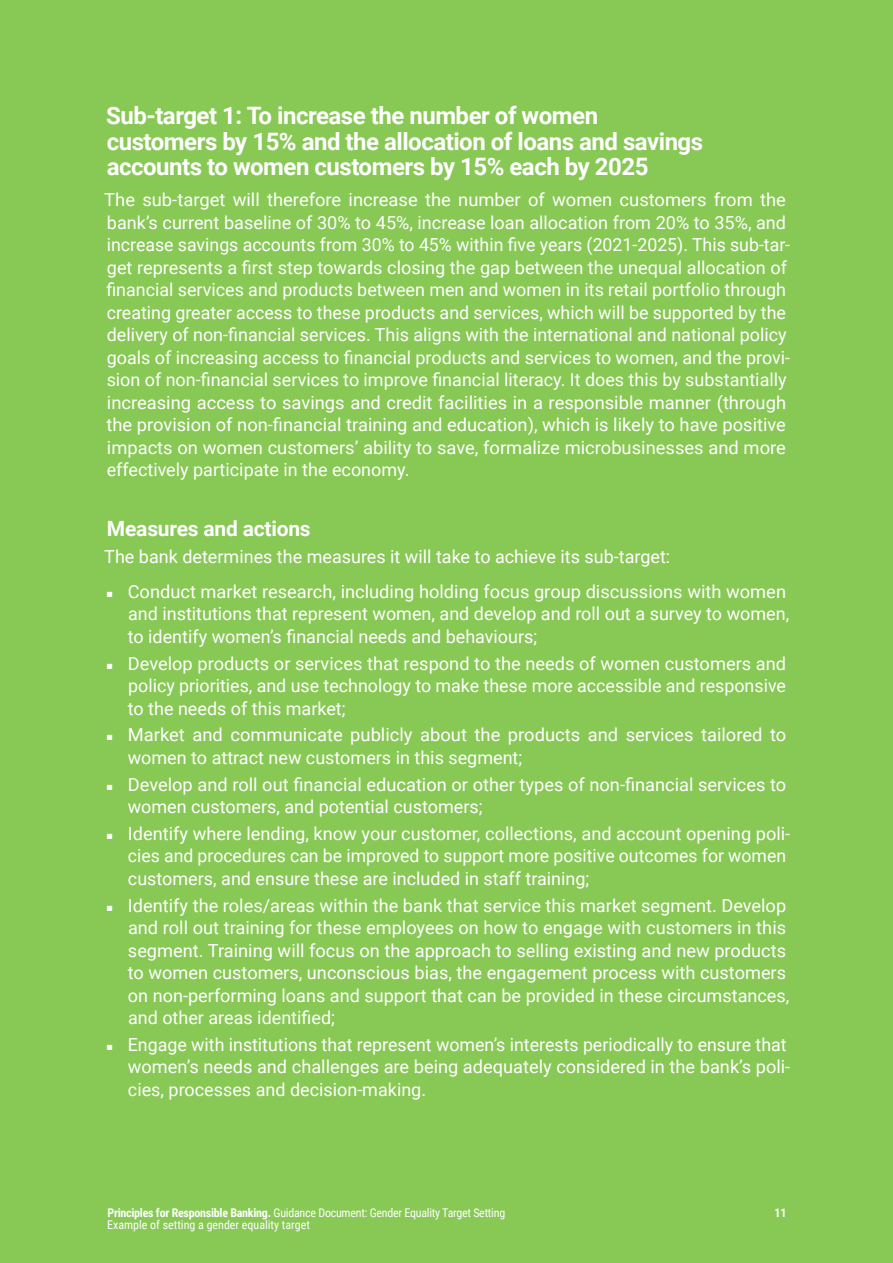
<style>
.page{position:relative;width:893px;height:1263px;background:#88c855}
.page>*{position:absolute;margin:0;border:0;box-sizing:border-box;transform-origin:0 0}
.t1{font:700 24px/25.5px "Roboto";letter-spacing:-.02em;color:#fff}
.t2{font:700 21px "Roboto";letter-spacing:-.01em;color:#fff}
.t3{font:18px/22.5px "Roboto";color:#fff}
.t4{font:12px "Roboto Condensed";letter-spacing:-.02em;color:#fff}
.t5{font:12px "Roboto Condensed";color:#fff}
.t6{font:700 12px "Roboto Condensed";color:#fff}
.s1{font-weight:700}
</style>
<div class="page">
<h1 class="t1" style="left:106px;top:102px;width:598px">Sub-target 1: To increase the number of women customers by 15% and the allocation of loans and savings accounts to women customers by 15% each by 2025</h1>
<p class="t3" style="left:104px;top:188px;width:687px">The sub-target will therefore increase the number of women customers from the bank’s current baseline of 30% to 45%, increase loan allocation from 20% to 35%, and increase savings accounts from 30% to 45% within five years (2021-2025). This sub-tar&shy;get represents a first step towards closing the gap between the unequal allocation of financial services and products between men and women in its retail portfolio through creating greater access to these products and services, which will be supported by the delivery of non-financial services. This aligns with the international and national policy goals of increasing access to financial products and services to women, and the provi&shy;sion of non-financial services to improve financial literacy. It does this by substantially increasing access to savings and credit facilities in a responsible manner (through the provision of non-financial training and education), which is likely to have positive impacts on women customers’ ability to save, formalize microbusinesses and more effectively participate in the economy.</p>
<p class="t2" style="left:107px;top:514px;width:205px">Measures and actions</p>
<p class="t3" style="left:104px;top:538px;width:683px;line-height:35.2px">The bank determines the measures it will take to achieve its sub-target:<br>◾ Conduct market research, including holding focus group discussions with women</p>
<p class="t3" style="left:128px;top:602px;width:663px">and institutions that represent women, and develop and roll out a survey to women, to identify women’s financial needs and behaviours;</p>
<p class="t3" style="left:128px;top:651px;width:660px;text-align:justify;text-indent:-23px">◾ Develop products or services that respond to the needs of women customers and policy priorities, and use technology to make these more accessible and responsive to the needs of this market;</p>
<p class="t3" style="left:128px;top:723px;width:660px;text-indent:-23px">◾ Market and communicate publicly about the products and services tailored to women to attract new customers in this segment;</p>
<p class="t3" style="left:128px;top:772px;width:660px;text-indent:-23px">◾ Develop and roll out financial education or other types of non-financial services to women customers, and potential customers;</p>
<p class="t3" style="left:128px;top:822px;width:664px;text-indent:-23px">◾ Identify where lending, know your customer, collections, and account opening poli&shy;cies and procedures can be improved to support more positive outcomes for women customers, and ensure these are included in staff training;</p>
<p class="t3" style="left:128px;top:893px;width:663px;text-indent:-23px">◾ Identify the roles/areas within the bank that service this market segment. Develop and roll out training for these employees on how to engage with customers in this segment. Training will focus on the approach to selling existing and new products to women customers, unconscious bias, the engagement process with customers on non-performing loans and support that can be provided in these circumstances, and other areas identified;</p>
<p class="t3" style="left:128px;top:1033px;width:664px;text-indent:-23px">◾ Engage with institutions that represent women’s interests periodically to ensure that women’s needs and challenges are being adequately considered in the bank’s poli&shy;cies, processes and decision-making.</p>
<p class="t4" style="left:107px;top:1205px;width:399px"><span class="s1">Principles for Responsible Banking.</span> Guidance Document: Gender Equality Target Setting</p>
<p class="t6" style="left:775px;top:1205px;width:14px">11</p>
<p class="t5" style="left:107px;top:1217px;width:204px">Example of setting a gender equality target</p>
</div>
